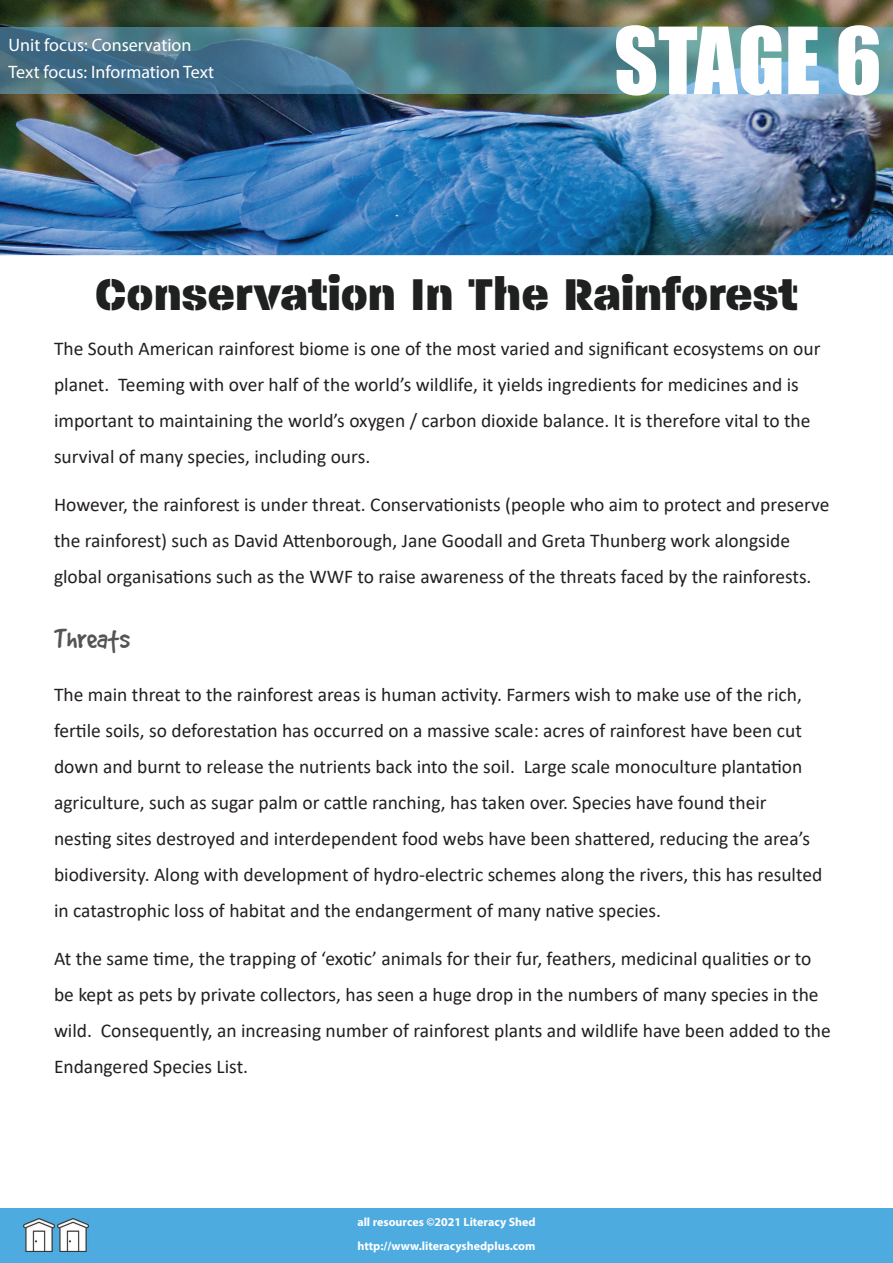
<style>
.page{position:relative;width:893px;height:1263px;background:#fff}
.page>*{position:absolute;margin:0;border:0;box-sizing:border-box;transform-origin:0 0}
.t1{font:85.5px "Impact";color:#fff}
.t2{font:800 48px "Paralucent Stencil";color:#1f2020}
.t3{font:30px "Good Dog Plain";color:#545554}
.t4{font:19.5px/36px "Calibri";color:#231f20}
.t5{font:18px/27px "Myriad Pro";color:#fff}
.t6{font:700 12px/24px "Myriad Pro";color:#fff}
</style>
<div class="page">
<img style="left:0;top:0;width:893px;height:255px">
<img style="left:0;top:27px;width:893px;height:66px">
<div style="left:0;top:1209px;width:893px;height:54px;background:#4eabe0"></div>
<img style="left:23px;top:1218px;width:32px;height:34px">
<img style="left:57px;top:1218px;width:32px;height:34px">
<p class="t5" style="left:9px;top:31px;width:207px">Unit focus: Conservation<br>Text focus: Information Text</p>
<h1 class="t1" style="left:614px;top:-6px;width:269px">STAGE 6</h1>
<h2 class="t2" style="left:95px;top:262px;width:705px">Conservation In The Rainforest</h2>
<p class="t4" style="left:54px;top:330px;width:768px">The South American rainforest biome is one of the most varied and significant ecosystems on our planet. Teeming with over half of the world’s wildlife, it yields ingredients for medicines and is important to maintaining the world’s oxygen / carbon dioxide balance. It is therefore vital to the survival of many species, including ours.</p>
<p class="t4" style="left:54px;top:486px;width:777px">However, the rainforest is under threat. Conservationists (people who aim to protect and preserve the rainforest) such as David Attenborough, Jane Goodall and Greta Thunberg work alongside global organisations such as the WWF to raise awareness of the threats faced by the rainforests.</p>
<h3 class="t3" style="left:54px;top:624px;width:77px">Threats</h3>
<p class="t4" style="left:54px;top:676px;width:770px">The main threat to the rainforest areas is human activity. Farmers wish to make use of the rich, fertile soils, so deforestation has occurred on a massive scale: acres of rainforest have been cut down and burnt to release the nutrients back into the soil. Large scale monoculture plantation agriculture, such as sugar palm or cattle ranching, has taken over. Species have found their nesting sites destroyed and interdependent food webs have been shattered, reducing the area’s biodiversity. Along with development of hydro-electric schemes along the rivers, this has resulted in catastrophic loss of habitat and the endangerment of many native species.</p>
<p class="t4" style="left:54px;top:940px;width:778px">At the same time, the trapping of ‘exotic’ animals for their fur, feathers, medicinal qualities or to be kept as pets by private collectors, has seen a huge drop in the numbers of many species in the wild. Consequently, an increasing number of rainforest plants and wildlife have been added to the Endangered Species List.</p>
<p class="t6" style="left:357px;top:1209px;width:180px">all resources ©2021 Literacy Shed http://www.literacyshedplus.com</p>
</div>
